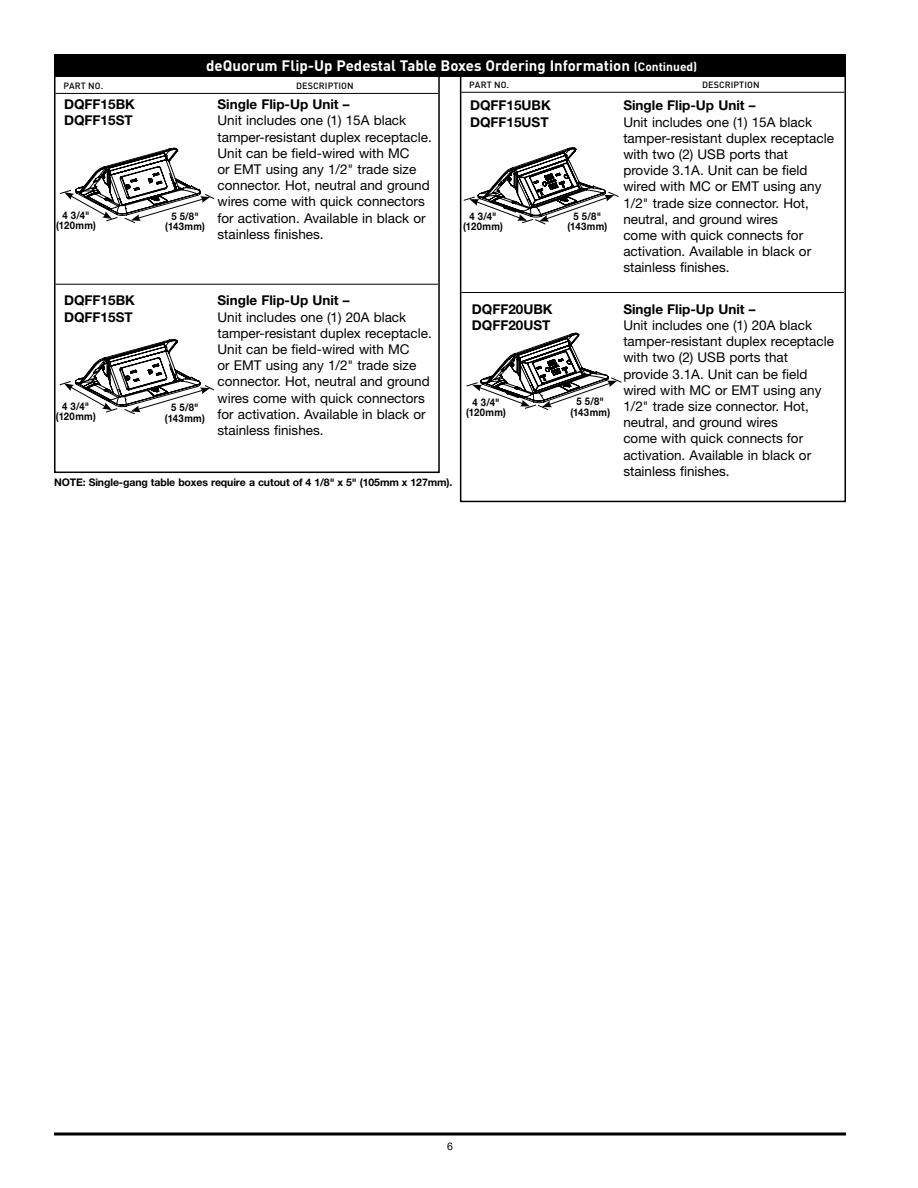
<style>
.page{position:relative;width:918px;height:1188px;background:#fff}
.page>*{position:absolute;margin:0;border:0;box-sizing:border-box;transform-origin:0 0}
.t1{font:700 15px "DIN Pro";color:#fff}
.t2{font:13.5px/16.2px "Helvetica Neue";color:#000}
.t3{font:700 13.5px "Helvetica Neue";color:#000}
.t4{font:700 10.5px/10.5px "Helvetica Neue";letter-spacing:-.01em;color:#000;text-align:center;scale:.9 1}
.t5{font:700 10.5px "Helvetica Neue";letter-spacing:-.01em;color:#000}
.t6{font:10.5px "Helvetica Neue";color:#000}
.t7{font:500 9px "DIN Pro";letter-spacing:.01em;color:#000}
.s1{font-size:12px}
</style>
<div class="page">
<svg style="left:54px;top:1132px;width:792px;height:4px;background:#3f3f3f"></svg>
<hr style="left:461px;top:92px;width:383px;height:1px;background:#000">
<hr style="left:461px;top:292px;width:383px;height:1px;background:#000">
<div style="left:460px;top:54px;width:386px;height:448px;border:2px solid #000"></div>
<hr style="left:56px;top:93px;width:382px;height:1px;background:#000">
<hr style="left:56px;top:284px;width:382px;height:1px;background:#000">
<div style="left:54px;top:56px;width:386px;height:417px;border:2px solid #000"></div>
<div style="left:54px;top:54px;width:792px;height:23px;background:#000"></div>
<svg style="left:59px;top:148px;width:156px;height:75px"></svg>
<svg style="left:463px;top:147px;width:156px;height:78px"></svg>
<svg style="left:466px;top:333px;width:156px;height:77px"></svg>
<svg style="left:59px;top:339px;width:155px;height:76px"></svg>
<p class="t1" style="left:206px;top:55px;width:493px">deQuorum Flip-Up Pedestal Table Boxes Ordering Information <span class="s1">(Continued)</span></p>
<p class="t7" style="left:63px;top:79px;width:41px">PART NO.</p>
<p class="t7" style="left:296px;top:79px;width:59px">DESCRIPTION</p>
<p class="t3" style="left:64px;top:96px;width:72px">DQFF15BK</p>
<p class="t3" style="left:218px;top:96px;width:134px">Single Flip-Up Unit –</p>
<p class="t3" style="left:64px;top:112px;width:70px">DQFF15ST</p>
<p class="t2" style="left:218px;top:112px;width:216px">Unit includes one (1) 15A black tamper-resistant duplex receptacle.<br>Unit can be field-wired with MC<br>or EMT using any 1/2" trade size connector. Hot, neutral and ground wires come with quick connectors for activation. Available in black or stainless finishes.</p>
<p class="t4" style="left:56px;top:209px;width:46px">4 3/4" (120mm)</p>
<p class="t4" style="left:165px;top:211px;width:46px">5 5/8" (143mm)</p>
<p class="t3" style="left:64px;top:292px;width:72px">DQFF15BK</p>
<p class="t3" style="left:218px;top:292px;width:134px">Single Flip-Up Unit –</p>
<p class="t3" style="left:64px;top:308px;width:70px">DQFF15ST</p>
<p class="t2" style="left:218px;top:309px;width:216px">Unit includes one (1) 20A black tamper-resistant duplex receptacle.<br>Unit can be field-wired with MC<br>or EMT using any 1/2" trade size connector. Hot, neutral and ground wires come with quick connectors for activation. Available in black or stainless finishes.</p>
<p class="t4" style="left:56px;top:401px;width:46px">4 3/4" (120mm)</p>
<p class="t4" style="left:165px;top:402px;width:46px">5 5/8" (143mm)</p>
<p class="t5" style="left:54px;top:476px;width:400px">NOTE: Single-gang table boxes require a cutout of 4 1/8" x 5" (105mm x 127mm).</p>
<p class="t7" style="left:469px;top:78px;width:41px">PART NO.</p>
<p class="t7" style="left:702px;top:78px;width:59px">DESCRIPTION</p>
<p class="t3" style="left:470px;top:97px;width:82px">DQFF15UBK</p>
<p class="t3" style="left:623px;top:97px;width:134px">Single Flip-Up Unit –</p>
<p class="t3" style="left:470px;top:113px;width:80px">DQFF15UST</p>
<p class="t2" style="left:623px;top:113px;width:212px">Unit includes one (1) 15A black tamper-resistant duplex receptacle with two (2) USB ports that provide 3.1A. Unit can be field wired with MC or EMT using any<br>1/2" trade size connector. Hot, neutral, and ground wires<br>come with quick connects for activation. Available in black or stainless finishes.</p>
<p class="t3" style="left:472px;top:301px;width:82px">DQFF20UBK</p>
<p class="t3" style="left:623px;top:301px;width:134px">Single Flip-Up Unit –</p>
<p class="t3" style="left:472px;top:317px;width:80px">DQFF20UST</p>
<p class="t2" style="left:623px;top:317px;width:212px">Unit includes one (1) 20A black tamper-resistant duplex receptacle with two (2) USB ports that provide 3.1A. Unit can be field wired with MC or EMT using any<br>1/2" trade size connector. Hot, neutral, and ground wires<br>come with quick connects for activation. Available in black or stainless finishes.</p>
<p class="t4" style="left:463px;top:211px;width:46px">4 3/4" (120mm)</p>
<p class="t4" style="left:567px;top:210px;width:46px">5 5/8" (143mm)</p>
<p class="t4" style="left:466px;top:396px;width:46px">4 3/4" (120mm)</p>
<p class="t4" style="left:570px;top:396px;width:46px">5 5/8" (143mm)</p>
<p class="t6" style="left:447px;top:1140px;width:7px">6</p>
</div>
